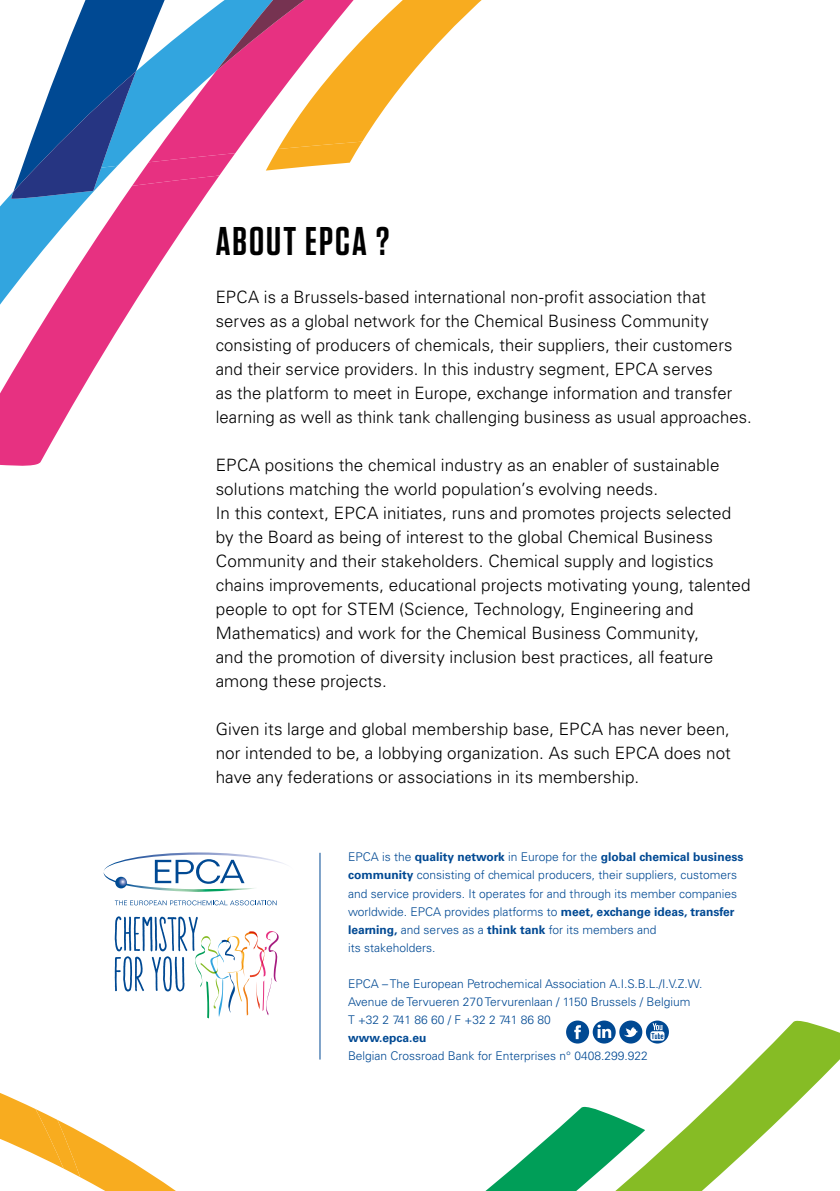
<style>
.page{position:relative;width:840px;height:1191px;background:#fff}
.page>*{position:absolute;margin:0;border:0;box-sizing:border-box;transform-origin:0 0}
.t1{font:600 40px "Tungsten";letter-spacing:.05em;color:#000}
.BODY_TEXT{font:300 17px/24px "Univers LT Std";letter-spacing:.005em;color:#000}
.t2{font:300 12px/18px "Univers LT Std";color:#004993}
.t3{font:700 12px "Univers LT Std";color:#004993}
.s1{font-weight:700}
</style>
<div class="page">
<svg style="left:0;top:852px;width:839px;height:339px"></svg>
<svg style="left:0;top:195px;width:202px;height:271px"></svg>
<svg style="left:10px;top:0;width:472px;height:201px"></svg>
<p class="t1" style="left:215px;top:220px;width:175px">ABOUT EPCA ?</p>
<p class="BODY_TEXT" style="left:215px;top:285px;width:537px">EPCA is a Brussels-based international non-profit association that serves as a global network for the Chemical Business Community consisting of producers of chemicals, their suppliers, their customers and their service providers. In this industry segment, EPCA serves<br>as the platform to meet in Europe, exchange information and transfer learning as well as think tank challenging business as usual approaches.</p>
<p class="BODY_TEXT" style="left:215px;top:453px;width:536px">EPCA positions the chemical industry as an enabler of sustainable solutions matching the world population’s evolving needs.<br>In this context, EPCA initiates, runs and promotes projects selected by the Board as being of interest to the global Chemical Business Community and their stakeholders. Chemical supply and logistics chains improvements, educational projects motivating young, talented people to opt for STEM (Science, Technology, Engineering and Mathematics) and work for the Chemical Business Community,<br>and the promotion of diversity inclusion best practices, all feature among these projects.</p>
<p class="BODY_TEXT" style="left:215px;top:717px;width:516px;text-align:justify">Given its large and global membership base, EPCA has never been, nor intended to be, a lobbying organization. As such EPCA does not have any federations or associations in its membership.</p>
<p class="t2" style="left:348px;top:848px;width:396px">EPCA is the <span class="s1">quality network</span> in Europe for the <span class="s1">global chemical business community</span> consisting of chemical producers, their suppliers, customers and service providers. It operates for and through its member companies worldwide. EPCA provides platforms to <span class="s1">meet, exchange ideas, transfer learning,</span> and serves as a <span class="s1">think tank</span> for its members and<br>its stakeholders.</p>
<p class="t2" style="left:348px;top:974px;width:355px">EPCA – The European Petrochemical Association A.I.S.B.L./I.V.Z.W.</p>
<p class="t2" style="left:348px;top:992px;width:344px">Avenue de Tervueren 270 Tervurenlaan / 1150 Brussels / Belgium</p>
<p class="t2" style="left:348px;top:1010px;width:204px">T +32 2 741 86 60 / F +32 2 741 86 80</p>
<p class="t3" style="left:348px;top:1030px;width:80px">www.epca.eu</p>
<p class="t2" style="left:348px;top:1046px;width:301px">Belgian Crossroad Bank for Enterprises n° 0408.299.922</p>
</div>
